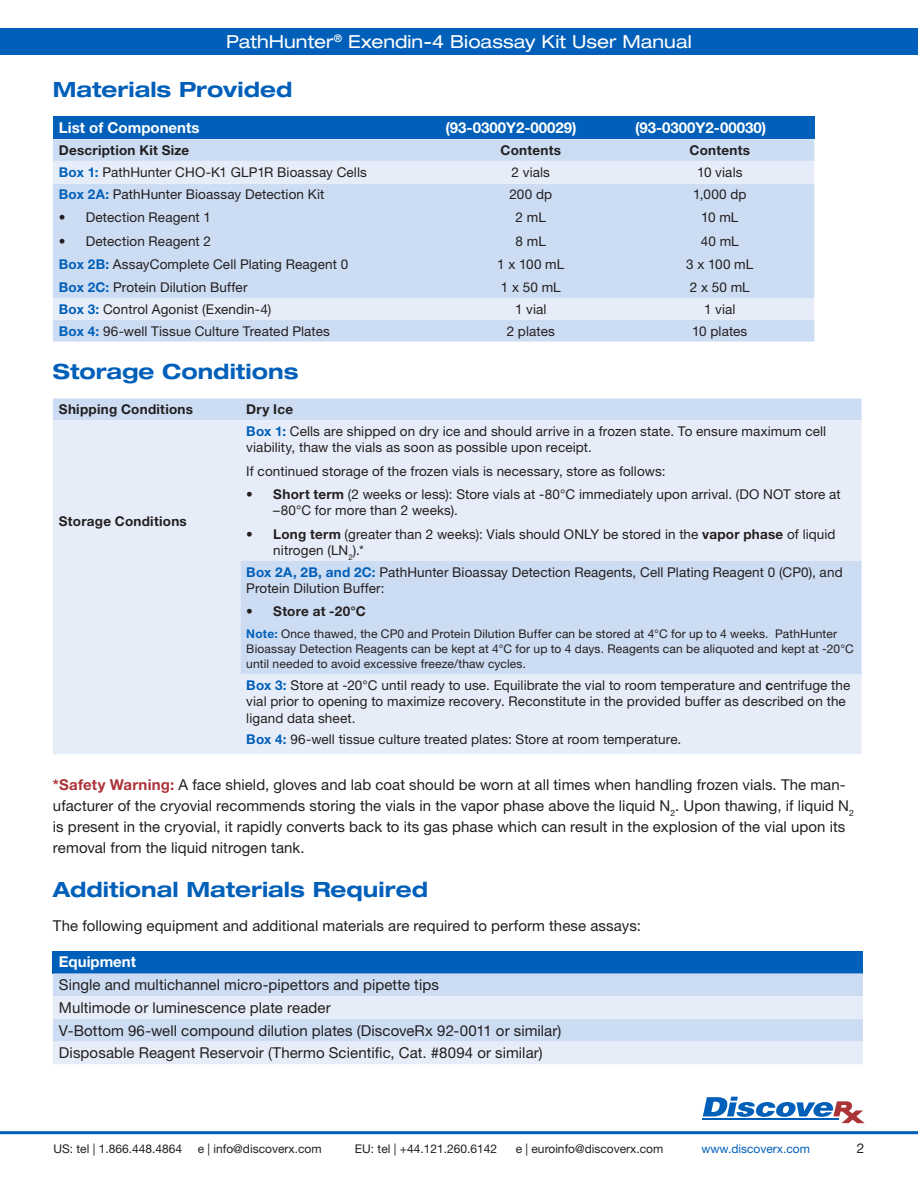
<style>
.page{position:relative;width:918px;height:1188px;background:#fff}
.page>*{position:absolute;margin:0;border:0;box-sizing:border-box;transform-origin:0 0}
.Title_FL{font:700 expanded 21px "Helvetica Neue LT Std";color:#005fb9}
.t1{font:expanded 18px "Helvetica Neue LT Std";color:#fff}
.Title_FL-2{font:15px/21px "Helvetica Neue LT Std";letter-spacing:.005em;color:#231f20}
.BodyText_FL{font:15px "Helvetica Neue LT Std";letter-spacing:.005em;color:#231f20}
.BodyText_FL-2{font:700 15px "Helvetica Neue LT Std";color:#fff}
.BodyText_FL-3{font:13.5px/16.5px "Helvetica Neue LT Std";letter-spacing:.01em;color:#231f20}
.BodyText_FL-4{font:700 13.5px "Helvetica Neue LT Std";letter-spacing:.02em;color:#231f20}
.Note_Body_UM{font:12px/15px "Helvetica Neue LT Std";letter-spacing:.01em;color:#231f20}
.t2{font:12px "Helvetica Neue LT Std";color:#005fb9}
.s1{font-weight:700;color:#005fb9}
.s2{font-weight:700}
.s3{font-weight:700;color:#ab3439}
</style>
<div class="page">
<div style="left:0;top:28px;width:918px;height:27px;background:#005fb9"></div>
<svg style="left:703px;top:1097px;width:162px;height:26px"></svg>
<hr style="left:703px;top:1118px;width:136px;height:2px;background:#005fb9">
<hr style="left:0;top:1131px;width:918px;height:3px;background:#005fb9">
<div style="left:53px;top:117px;width:761px;height:22px;background:#005fb9"></div>
<div style="left:53px;top:139px;width:761px;height:203px;background:#ccdcf2"></div>
<svg style="left:53px;top:161px;width:761px;height:159px;background:#d3e0f3"></svg>
<div style="left:53px;top:399px;width:809px;height:21px;background:#ccdcf2"></div>
<svg style="left:53px;top:420px;width:809px;height:334px;background:#e0e8f6"></svg>
<div style="left:53px;top:951px;width:810px;height:22px;background:#005fb9"></div>
<div style="left:53px;top:973px;width:810px;height:23px;background:#ccdcf2"></div>
<svg style="left:53px;top:996px;width:810px;height:68px;background:#dee7f6"></svg>
<h2 class="t1" style="left:226px;top:30px;width:467px">PathHunter<sup>®</sup> Exendin-4 Bioassay Kit User Manual</h2>
<p class="Title_FL" style="left:53px;top:76px;width:241px">Materials Provided</p>
<p class="BodyText_FL-2" style="left:59px;top:119px;width:142px">List of Components</p>
<p class="BodyText_FL-2" style="left:445px;top:119px;width:133px">(93-0300Y2-00029)</p>
<p class="BodyText_FL-2" style="left:635px;top:119px;width:133px">(93-0300Y2-00030)</p>
<p class="BodyText_FL-4" style="left:59px;top:142px;width:132px">Description Kit Size</p>
<p class="BodyText_FL-4" style="left:501px;top:142px;width:62px">Contents</p>
<p class="BodyText_FL-4" style="left:690px;top:142px;width:62px">Contents</p>
<p class="BodyText_FL-3" style="left:59px;top:163px;width:309px"><span class="s1">Box 1:</span> PathHunter CHO-K1 GLP1R Bioassay Cells</p>
<p class="BodyText_FL-3" style="left:512px;top:163px;width:40px">2 vials</p>
<p class="BodyText_FL-3" style="left:697px;top:163px;width:47px">10 vials</p>
<p class="BodyText_FL-3" style="left:59px;top:186px;width:267px"><span class="s1">Box 2A:</span> PathHunter Bioassay Detection Kit</p>
<p class="BodyText_FL-3" style="left:59px;top:209px;width:154px">• Detection Reagent 1</p>
<p class="BodyText_FL-3" style="left:59px;top:233px;width:154px">• Detection Reagent 2</p>
<p class="BodyText_FL-3" style="left:59px;top:256px;width:291px"><span class="s1">Box 2B:</span> AssayComplete Cell Plating Reagent 0</p>
<p class="BodyText_FL-3" style="left:59px;top:279px;width:190px"><span class="s1">Box 2C:</span> Protein Dilution Buffer</p>
<p class="BodyText_FL-3" style="left:509px;top:186px;width:44px">200 dp</p>
<p class="BodyText_FL-3" style="left:516px;top:209px;width:32px">2 mL</p>
<p class="BodyText_FL-3" style="left:516px;top:233px;width:32px">8 mL</p>
<p class="BodyText_FL-3" style="left:497px;top:256px;width:69px">1 x 100 mL</p>
<p class="BodyText_FL-3" style="left:501px;top:279px;width:61px">1 x 50 mL</p>
<p class="BodyText_FL-3" style="left:693px;top:186px;width:55px">1,000 dp</p>
<p class="BodyText_FL-3" style="left:701px;top:209px;width:39px">10 mL</p>
<p class="BodyText_FL-3" style="left:701px;top:233px;width:40px">40 mL</p>
<p class="BodyText_FL-3" style="left:686px;top:256px;width:69px">3 x 100 mL</p>
<p class="BodyText_FL-3" style="left:690px;top:279px;width:61px">2 x 50 mL</p>
<p class="BodyText_FL-3" style="left:59px;top:301px;width:214px"><span class="s1">Box 3:</span> Control Agonist (Exendin-4)</p>
<p class="BodyText_FL-3" style="left:515px;top:301px;width:33px">1 vial</p>
<p class="BodyText_FL-3" style="left:704px;top:301px;width:33px">1 vial</p>
<p class="BodyText_FL-3" style="left:59px;top:322px;width:273px"><span class="s1">Box 4:</span> 96-well Tissue Culture Treated Plates</p>
<p class="BodyText_FL-3" style="left:507px;top:322px;width:50px">2 plates</p>
<p class="BodyText_FL-3" style="left:692px;top:322px;width:57px">10 plates</p>
<p class="Title_FL" style="left:53px;top:358px;width:247px">Storage Conditions</p>
<p class="BodyText_FL-4" style="left:59px;top:401px;width:136px">Shipping Conditions</p>
<p class="BodyText_FL-4" style="left:246px;top:401px;width:48px">Dry Ice</p>
<p class="BodyText_FL-3" style="left:246px;top:423px;width:581px"><span class="s1">Box 1:</span> Cells are shipped on dry ice and should arrive in a frozen state. To ensure maximum cell viability, thaw the vials as soon as possible upon receipt.</p>
<p class="BodyText_FL-3" style="left:246px;top:462px;width:421px">If continued storage of the frozen vials is necessary, store as follows:</p>
<p class="BodyText_FL-3" style="left:273px;top:486px;width:569px;text-indent:-27px"><span class="s2">• Short term</span> (2 weeks or less): Store vials at -80°C immediately upon arrival. (DO NOT store at –80°C for more than 2 weeks).</p>
<p class="BodyText_FL-3" style="left:273px;top:525px;width:564px;text-indent:-27px"><span class="s2">• Long term</span> (greater than 2 weeks): Vials should ONLY be stored in the <span class="s2">vapor phase</span> of liquid nitrogen (LN<sub>2</sub>).*</p>
<p class="BodyText_FL-3" style="left:246px;top:563px;width:598px"><span class="s1">Box 2A, 2B, and 2C:</span> PathHunter Bioassay Detection Reagents, Cell Plating Reagent 0 (CP0), and<br>Protein Dilution Buffer:</p>
<p class="BodyText_FL-4" style="left:246px;top:603px;width:121px">• Store at -20°C</p>
<p class="Note_Body_UM" style="left:246px;top:626px;width:609px"><span class="s1">Note:</span> Once thawed, the CP0 and Protein Dilution Buffer can be stored at 4°C for up to 4 weeks. PathHunter<br>Bioassay Detection Reagents can be kept at 4°C for up to 4 days. Reagents can be aliquoted and kept at -20°C until needed to avoid excessive freeze/thaw cycles.</p>
<p class="BodyText_FL-3" style="left:246px;top:677px;width:606px"><span class="s1">Box 3:</span> Store at -20°C until ready to use. Equilibrate the vial to room temperature and <span class="s2">c</span>entrifuge the vial prior to opening to maximize recovery. Reconstitute in the provided buffer as described on the ligand data sheet.</p>
<p class="BodyText_FL-3" style="left:246px;top:731px;width:437px"><span class="s1">Box 4:</span> 96-well tissue culture treated plates: Store at room temperature.</p>
<p class="Title_FL-2" style="left:53px;top:774px;width:803px"><span class="s3">*Safety Warning:</span> A face shield, gloves and lab coat should be worn at all times when handling frozen vials. The man&shy;ufacturer of the cryovial recommends storing the vials in the vapor phase above the liquid N<sub>2</sub>. Upon thawing, if liquid N<sub>2 </sub>is present in the cryovial, it rapidly converts back to its gas phase which can result in the explosion of the vial upon its removal from the liquid nitrogen tank.</p>
<p class="Title_FL" style="left:53px;top:876px;width:377px">Additional Materials Required</p>
<p class="BodyText_FL" style="left:53px;top:917px;width:590px">The following equipment and additional materials are required to perform these assays:</p>
<p class="BodyText_FL-2" style="left:59px;top:953px;width:79px">Equipment</p>
<p class="BodyText_FL" style="left:59px;top:976px;width:381px">Single and multichannel micro-pipettors and pipette tips</p>
<p class="BodyText_FL" style="left:59px;top:999px;width:273px">Multimode or luminescence plate reader</p>
<p class="BodyText_FL" style="left:59px;top:1021px;width:504px">V-Bottom 96-well compound dilution plates (DiscoveRx 92-0011 or similar)</p>
<p class="BodyText_FL" style="left:59px;top:1044px;width:485px">Disposable Reagent Reservoir (Thermo Scientific, Cat. #8094 or similar)</p>
<p class="BodyText_FL-4" style="left:59px;top:513px;width:129px">Storage Conditions</p>
<p class="Note_Body_UM" style="left:53px;top:1141px;width:130px">US: tel | 1.866.448.4864</p>
<p class="Note_Body_UM" style="left:198px;top:1141px;width:125px">e | info@discoverx.com</p>
<p class="Note_Body_UM" style="left:355px;top:1141px;width:144px">EU: tel | +44.121.260.6142</p>
<p class="Note_Body_UM" style="left:516px;top:1141px;width:149px">e | euroinfo@discoverx.com</p>
<p class="t2" style="left:701px;top:1142px;width:110px">www.discoverx.com</p>
<p class="BodyText_FL-3" style="left:857px;top:1139px;width:9px">2</p>
</div>
